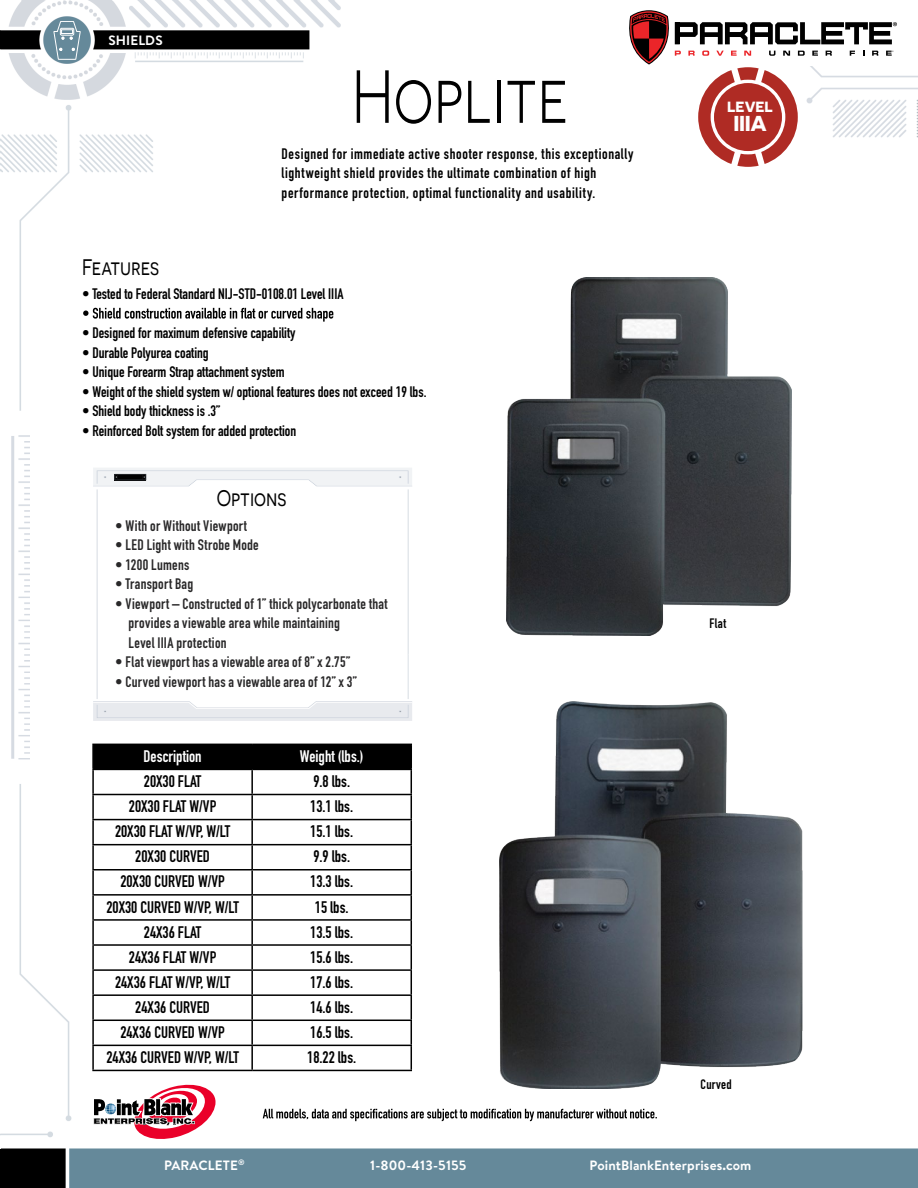
<style>
.page{position:relative;width:918px;height:1188px;background:#fff}
.page>*{position:absolute;margin:0;border:0;box-sizing:border-box;transform-origin:0 0}
.t1{font:75px "Novecentosanswide";color:#000;scale:.8 1}
.t2{font:22.5px "Novecentosanswide";color:#000;scale:.8 1}
.t3{font:700 21.6px "Novecentosanswide";color:#fff}
.t4{font:700 16.5px "DIN Condensed";color:#000}
.t5{font:700 16.5px "DIN Condensed";color:#fff}
.t6{font:700 15px "DIN Condensed";color:#000}
.t7{font:700 15px/19.5px "DIN Condensed";letter-spacing:.02em;color:#292829}
.t8{font:700 15px/19.5px "DIN Condensed";letter-spacing:.04em;color:#000}
.t9{font:700 14.85px "Novecentosanswide";color:#fff}
.t10{font:700 13.5px "Brandon Text";letter-spacing:.01em;color:#fff}
.t11{font:700 13.5px "DIN Condensed";letter-spacing:.025em;color:#000}
</style>
<div class="page">
<img style="left:1px;top:1px;width:917px;height:1187px">
<svg style="left:75px;top:468px;width:355px;height:253px"></svg>
<hr style="left:118px;top:475px;width:25px;height:4px;background:#010101">
<svg style="left:54px;top:21px;width:27px;height:39px"></svg>
<svg style="left:83px;top:308px;width:250px;height:14px"></svg>
<img style="left:507px;top:277px;width:285px;height:359px">
<img style="left:500px;top:702px;width:302px;height:387px">
<hr style="left:92px;top:744px;width:160px;height:1px;background:#000">
<hr style="left:92px;top:745px;width:2px;height:24px;background:#000">
<hr style="left:92px;top:769px;width:160px;height:1px;background:#000">
<hr style="left:92px;top:770px;width:2px;height:24px;background:#000">
<hr style="left:92px;top:794px;width:160px;height:1px;background:#000">
<hr style="left:92px;top:795px;width:2px;height:24px;background:#000">
<hr style="left:92px;top:819px;width:160px;height:1px;background:#000">
<hr style="left:92px;top:820px;width:2px;height:24px;background:#000">
<hr style="left:92px;top:844px;width:160px;height:1px;background:#000">
<hr style="left:92px;top:845px;width:2px;height:24px;background:#000">
<hr style="left:92px;top:869px;width:160px;height:2px;background:#000">
<hr style="left:92px;top:871px;width:2px;height:23px;background:#000">
<hr style="left:92px;top:894px;width:160px;height:2px;background:#000">
<hr style="left:92px;top:896px;width:2px;height:23px;background:#000">
<hr style="left:92px;top:919px;width:160px;height:2px;background:#000">
<hr style="left:92px;top:921px;width:2px;height:23px;background:#000">
<hr style="left:92px;top:944px;width:160px;height:2px;background:#000">
<hr style="left:92px;top:946px;width:2px;height:23px;background:#000">
<hr style="left:92px;top:969px;width:160px;height:2px;background:#000">
<hr style="left:92px;top:971px;width:2px;height:23px;background:#000">
<hr style="left:92px;top:994px;width:160px;height:2px;background:#000">
<hr style="left:92px;top:996px;width:2px;height:24px;background:#000">
<hr style="left:92px;top:1020px;width:160px;height:1px;background:#000">
<hr style="left:92px;top:1021px;width:2px;height:24px;background:#000">
<hr style="left:92px;top:1045px;width:160px;height:1px;background:#000">
<hr style="left:92px;top:1046px;width:2px;height:24px;background:#000">
<svg style="left:93px;top:744px;width:319px;height:326px"></svg>
<hr style="left:92px;top:1070px;width:160px;height:1px;background:#000">
<hr style="left:252px;top:1070px;width:160px;height:1px;background:#000">
<svg style="left:263px;top:1109px;width:394px;height:12px"></svg>
<div style="left:658px;top:10px;width:260px;height:56px;background:#fff"></div>
<svg style="left:627px;top:10px;width:270px;height:157px"></svg>
<svg style="left:93px;top:1085px;width:123px;height:54px"></svg>
<p class="t10" style="left:108px;top:31px;width:56px">SHIELDS</p>
<p class="t2" style="left:82px;top:255px;width:98px">Features</p>
<p class="t1" style="left:352px;top:54px;width:272px">Hoplite</p>
<p class="t8" style="left:282px;top:144px;width:353px">Designed for immediate active shooter response, this exceptionally lightweight shield provides the ultimate combination of high performance protection, optimal functionality and usability.</p>
<p class="t6" style="left:82px;top:284px;width:263px">• Tested to Federal Standard NIJ-STD-0108.01 Level IIIA</p>
<p class="t6" style="left:82px;top:323px;width:215px">• Designed for maximum defensive capability</p>
<p class="t6" style="left:82px;top:342px;width:128px">• Durable Polyurea coating</p>
<p class="t6" style="left:82px;top:362px;width:204px">• Unique Forearm Strap attachment system</p>
<p class="t6" style="left:82px;top:381px;width:346px">• Weight of the shield system w/ optional features does not exceed 19 lbs.</p>
<p class="t6" style="left:82px;top:401px;width:140px">• Shield body thickness is .3”</p>
<p class="t6" style="left:82px;top:420px;width:216px">• Reinforced Bolt system for added protection</p>
<p class="t2" style="left:217px;top:485px;width:89px">Options</p>
<p class="t7" style="left:115px;top:516px;width:133px">• With or Without Viewport</p>
<p class="t7" style="left:115px;top:535px;width:145px">• LED Light with Strobe Mode</p>
<p class="t7" style="left:115px;top:555px;width:76px">• 1200 Lumens</p>
<p class="t7" style="left:115px;top:574px;width:80px">• Transport Bag</p>
<p class="t7" style="left:129px;top:594px;width:261px;text-indent:-13px">• Viewport – Constructed of 1” thick polycarbonate that provides a viewable area while maintaining<br>Level IIIA protection</p>
<p class="t7" style="left:115px;top:652px;width:237px">• Flat viewport has a viewable area of 8” x 2.75”</p>
<p class="t7" style="left:115px;top:672px;width:243px">• Curved viewport has a viewable area of 12” x 3”</p>
<p class="t5" style="left:144px;top:745px;width:60px">Description</p>
<p class="t5" style="left:300px;top:745px;width:65px">Weight (lbs.)</p>
<p class="t4" style="left:144px;top:770px;width:59px">20X30 FLAT</p>
<p class="t4" style="left:313px;top:770px;width:38px">9.8 lbs.</p>
<p class="t4" style="left:129px;top:795px;width:89px">20X30 FLAT W/VP</p>
<p class="t4" style="left:310px;top:795px;width:44px">13.1 lbs.</p>
<p class="t4" style="left:115px;top:820px;width:117px">20X30 FLAT W/VP, W/LT</p>
<p class="t4" style="left:310px;top:820px;width:44px">15.1 lbs.</p>
<p class="t4" style="left:135px;top:846px;width:76px">20X30 CURVED</p>
<p class="t4" style="left:313px;top:846px;width:38px">9.9 lbs.</p>
<p class="t4" style="left:120px;top:871px;width:106px">20X30 CURVED W/VP</p>
<p class="t4" style="left:310px;top:871px;width:44px">13.3 lbs.</p>
<p class="t4" style="left:106px;top:896px;width:134px">20X30 CURVED W/VP, W/LT</p>
<p class="t4" style="left:315px;top:896px;width:35px">15 lbs.</p>
<p class="t4" style="left:144px;top:921px;width:59px">24X36 FLAT</p>
<p class="t4" style="left:310px;top:921px;width:44px">13.5 lbs.</p>
<p class="t4" style="left:129px;top:946px;width:89px">24X36 FLAT W/VP</p>
<p class="t4" style="left:310px;top:946px;width:44px">15.6 lbs.</p>
<p class="t4" style="left:115px;top:971px;width:117px">24X36 FLAT W/VP, W/LT</p>
<p class="t4" style="left:310px;top:971px;width:44px">17.6 lbs.</p>
<p class="t4" style="left:135px;top:996px;width:76px">24X36 CURVED</p>
<p class="t4" style="left:310px;top:996px;width:44px">14.6 lbs.</p>
<p class="t4" style="left:120px;top:1021px;width:106px">24X36 CURVED W/VP</p>
<p class="t4" style="left:310px;top:1021px;width:44px">16.5 lbs.</p>
<p class="t4" style="left:106px;top:1046px;width:134px">24X36 CURVED W/VP, W/LT</p>
<p class="t4" style="left:307px;top:1046px;width:51px">18.22 lbs.</p>
<p class="t9" style="left:727px;top:97px;width:47px">LEVEL</p>
<p class="t3" style="left:734px;top:110px;width:35px">IIIA</p>
<p class="t11" style="left:709px;top:614px;width:18px">Flat</p>
<p class="t11" style="left:701px;top:1075px;width:33px">Curved</p>
<p class="t10" style="left:164px;top:1155px;width:82px">PARACLETE<sup>®</sup></p>
<p class="t10" style="left:370px;top:1155px;width:98px">1-800-413-5155</p>
<p class="t10" style="left:590px;top:1155px;width:163px">PointBlankEnterprises.com</p>
</div>
